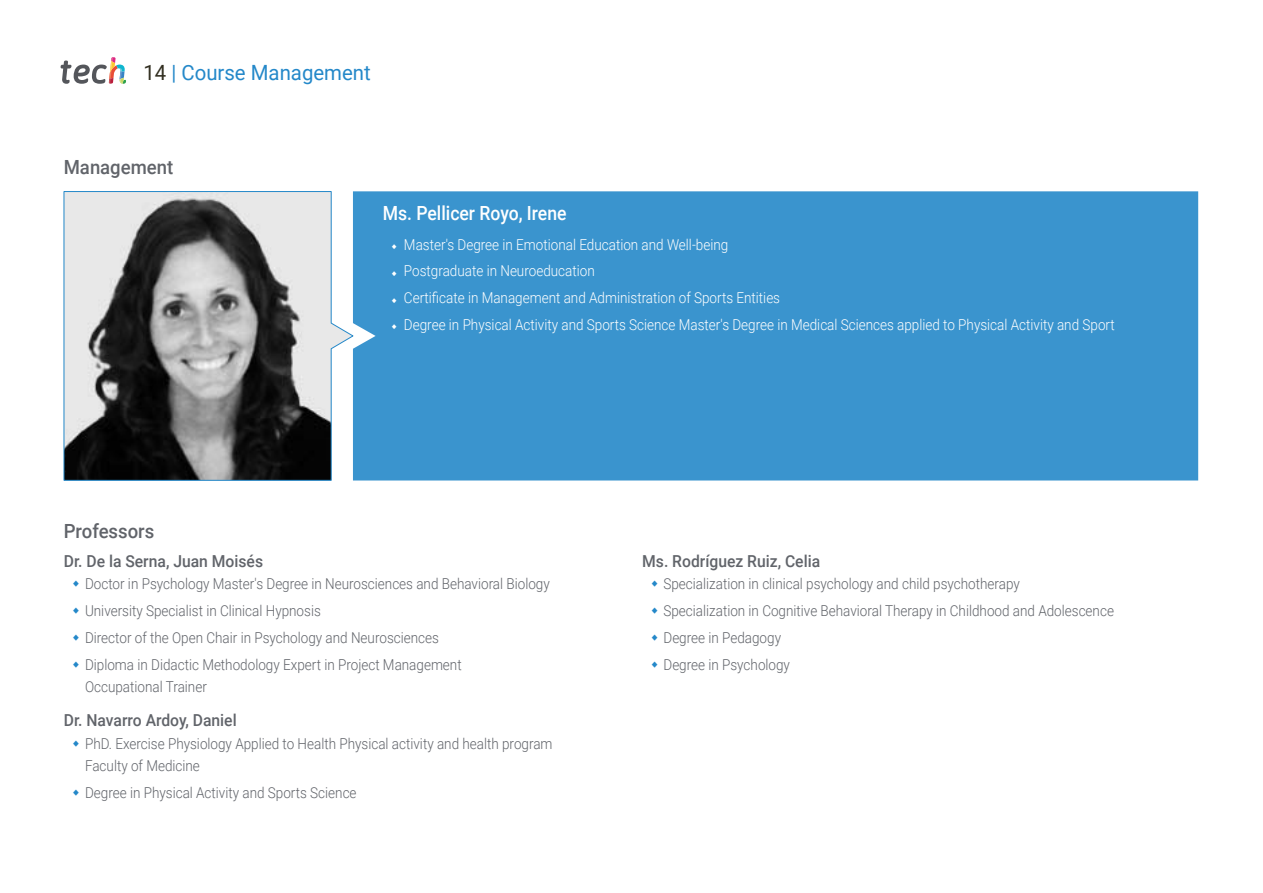
<style>
.page{position:relative;width:1263px;height:893px;background:#fff}
.page>*{position:absolute;margin:0;border:0;box-sizing:border-box;transform-origin:0 0}
.t1{font:21px "Roboto";color:#2488c9}
.t2{font:500 19.5px "Roboto";color:#fff;scale:.9 1}
.t3{font:500 19.5px "Roboto";color:#61646a;scale:.95 1}
.t4{font:500 16.5px "Roboto";color:#61646a;scale:.95 1}
.t5{font:300 15px/26.7px "Roboto";color:#61646a;scale:.9 1}
.t6{font:300 15px/26.7px "Roboto";color:#fff;scale:.9 1}
.s1{color:#312e20}
</style>
<div class="page">
<svg style="left:61px;top:57px;width:65px;height:27px"></svg>
<div style="left:354px;top:191px;width:844px;height:289px;background:#3a94ce"></div>
<svg style="left:64px;top:191px;width:290px;height:290px;background:#858788"></svg>
<svg style="left:392px;top:244px;width:5px;height:5px"></svg>
<svg style="left:392px;top:271px;width:5px;height:5px"></svg>
<svg style="left:392px;top:298px;width:5px;height:5px"></svg>
<svg style="left:392px;top:324px;width:5px;height:5px"></svg>
<h1 class="t1" style="left:144px;top:57px;width:229px"><span class="s1">14</span> | Course Management</h1>
<h2 class="t3" style="left:64px;top:154px;width:117px">Management</h2>
<h2 class="t3" style="left:64px;top:517px;width:97px">Professors</h2>
<h2 class="t2" style="left:383px;top:199px;width:206px">Ms. Pellicer Royo, Irene</h2>
<p class="t6" style="left:404px;top:230px;width:791px">Master's Degree in Emotional Education and Well-being<br>Postgraduate in Neuroeducation<br>Certificate in Management and Administration of Sports Entities<br>Degree in Physical Activity and Sports Science Master's Degree in Medical Sciences applied to Physical Activity and Sport</p>
<p class="t4" style="left:64px;top:550px;width:211px">Dr. De la Serna, Juan Moisés</p>
<p class="t5" style="left:85px;top:570px;width:518px">Doctor in Psychology Master's Degree in Neurosciences and Behavioral Biology University Specialist in Clinical Hypnosis<br>Director of the Open Chair in Psychology and Neurosciences<br>Diploma in Didactic Methodology Expert in Project Management</p>
<p class="t5" style="left:85px;top:673px;width:137px">Occupational Trainer</p>
<p class="t4" style="left:64px;top:709px;width:183px">Dr. Navarro Ardoy, Daniel</p>
<p class="t5" style="left:85px;top:732px;width:521px;line-height:22.5px">PhD. Exercise Physiology Applied to Health Physical activity and health program<br>Faculty of Medicine</p>
<p class="t5" style="left:85px;top:779px;width:303px">Degree in Physical Activity and Sports Science</p>
<p class="t4" style="left:642px;top:550px;width:189px">Ms. Rodríguez Ruiz, Celia</p>
<p class="t5" style="left:663px;top:570px;width:502px">Specialization in clinical psychology and child psychotherapy<br>Specialization in Cognitive Behavioral Therapy in Childhood and Adolescence Degree in Pedagogy<br>Degree in Psychology</p>
</div>
